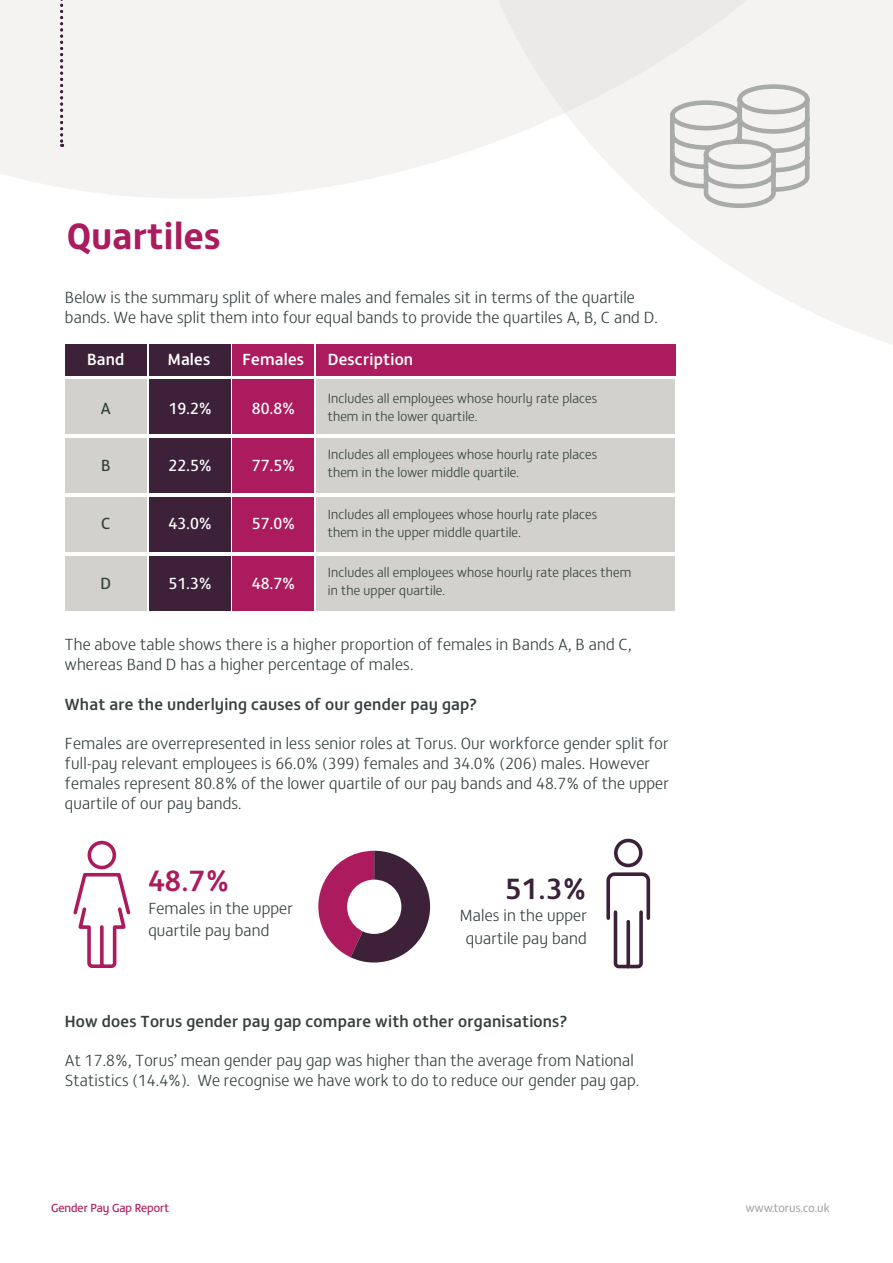
<style>
.page{position:relative;width:893px;height:1263px;background:#fff}
.page>*{position:absolute;margin:0;border:0;box-sizing:border-box;transform-origin:0 0}
.t1{font:700 37.5px "FS Matthew";color:#aa1c5d}
.t2{font:500 30px "FS Matthew";color:#ac1b5d}
.t3{font:500 30px "FS Matthew";color:#3c2139}
.t4{font:300 16.5px/19.8px "FS Matthew";letter-spacing:.01em;color:#343f3f}
.t5{font:500 16.5px "FS Matthew";letter-spacing:.01em;color:#343f3f}
.t6{font:16.5px "FS Matthew";letter-spacing:.01em;color:#fff}
.t7{font:500 16.5px "FS Matthew";letter-spacing:.01em;color:#fff}
.t8{font:16.5px "FS Matthew";color:#343f3a}
.t9{font:300 13.5px/18px "FS Matthew";letter-spacing:.01em;color:#343f3a}
.t10{font:12px "FS Matthew";color:#aa1c5d}
.t11{font:12px "FS Matthew";letter-spacing:.01em;color:#a7a9a9}
</style>
<div class="page">
<svg style="left:394px;top:274px;width:499px;height:102px"></svg>
<svg style="left:0;top:0;width:893px;height:274px;fill:#f4f3f2"></svg>
<div style="left:65px;top:344px;width:82px;height:31px;background:#3c2139"></div>
<div style="left:65px;top:379px;width:82px;height:55px;background:#d2d1cd"></div>
<div style="left:65px;top:438px;width:82px;height:55px;background:#d2d1cd"></div>
<div style="left:65px;top:497px;width:82px;height:55px;background:#d2d1cd"></div>
<div style="left:65px;top:556px;width:82px;height:55px;background:#d2d1cd"></div>
<div style="left:149px;top:379px;width:81px;height:55px;background:#3c2139"></div>
<div style="left:149px;top:438px;width:81px;height:55px;background:#3c2139"></div>
<div style="left:149px;top:497px;width:81px;height:55px;background:#3c2139"></div>
<div style="left:149px;top:556px;width:81px;height:55px;background:#3c2139"></div>
<div style="left:233px;top:379px;width:81px;height:55px;background:#ac1b5d"></div>
<div style="left:233px;top:438px;width:81px;height:55px;background:#ac1b5d"></div>
<div style="left:233px;top:497px;width:81px;height:55px;background:#ac1b5d"></div>
<div style="left:233px;top:556px;width:81px;height:55px;background:#ac1b5d"></div>
<div style="left:316px;top:379px;width:359px;height:55px;background:#d2d1cd"></div>
<div style="left:316px;top:438px;width:359px;height:55px;background:#d2d1cd"></div>
<div style="left:316px;top:497px;width:359px;height:55px;background:#d2d1cd"></div>
<div style="left:316px;top:556px;width:359px;height:55px;background:#d2d1cd"></div>
<div style="left:149px;top:344px;width:81px;height:31px;background:#3c2139"></div>
<div style="left:233px;top:344px;width:81px;height:31px;background:#ac1b5d"></div>
<div style="left:316px;top:344px;width:360px;height:31px;background:#ac1b5d"></div>
<svg style="left:73px;top:840px;width:58px;height:128px"></svg>
<svg style="left:606px;top:838px;width:45px;height:131px"></svg>
<svg style="left:318px;top:851px;width:112px;height:111px"></svg>
<div style="left:347px;top:880px;width:54px;height:54px;background:#fff;border-radius:50%"></div>
<svg style="left:668px;top:82px;width:144px;height:128px"></svg>
<svg style="left:60px;top:0;width:3px;height:147px"></svg>
<h1 class="t1" style="left:67px;top:206px;width:155px">Quartiles</h1>
<p class="t4" style="left:65px;top:286px;width:594px">Below is the summary split of where males and females sit in terms of the quartile bands. We have split them into four equal bands to provide the quartiles A, B, C and D.</p>
<p class="t7" style="left:87px;top:346px;width:39px">Band</p>
<p class="t8" style="left:101px;top:396px;width:11px">A</p>
<p class="t6" style="left:169px;top:396px;width:45px">19.2%</p>
<p class="t6" style="left:252px;top:396px;width:45px">80.8%</p>
<p class="t9" style="left:328px;top:388px;width:271px">Includes all employees whose hourly rate places them in the lower quartile.</p>
<p class="t9" style="left:328px;top:444px;width:271px">Includes all employees whose hourly rate places them in the lower middle quartile.</p>
<p class="t9" style="left:328px;top:504px;width:271px">Includes all employees whose hourly rate places them in the upper middle quartile.</p>
<p class="t9" style="left:328px;top:563px;width:305px">Includes all employees whose hourly rate places them in the upper quartile.</p>
<p class="t7" style="left:168px;top:346px;width:44px">Males</p>
<p class="t7" style="left:242px;top:346px;width:63px">Females</p>
<p class="t7" style="left:328px;top:346px;width:87px">Description</p>
<p class="t6" style="left:169px;top:453px;width:45px">22.5%</p>
<p class="t6" style="left:252px;top:453px;width:45px">77.5%</p>
<p class="t8" style="left:101px;top:453px;width:11px">B</p>
<p class="t6" style="left:169px;top:511px;width:45px">43.0%</p>
<p class="t6" style="left:252px;top:511px;width:45px">57.0%</p>
<p class="t8" style="left:101px;top:511px;width:11px">C</p>
<p class="t6" style="left:169px;top:571px;width:45px">51.3%</p>
<p class="t6" style="left:252px;top:571px;width:45px">48.7%</p>
<p class="t8" style="left:101px;top:571px;width:12px">D</p>
<p class="t4" style="left:65px;top:634px;width:568px">The above table shows there is a higher proportion of females in Bands A, B and C, whereas Band D has a higher percentage of males.</p>
<p class="t5" style="left:65px;top:691px;width:414px">What are the underlying causes of our gender pay gap?</p>
<p class="t4" style="left:65px;top:733px;width:605px">Females are overrepresented in less senior roles at Torus. Our workforce gender split for full-pay relevant employees is 66.0% (399) females and 34.0% (206) males. However females represent 80.8% of the lower quartile of our pay bands and 48.7% of the upper quartile of our pay bands.</p>
<h2 class="t2" style="left:148px;top:857px;width:83px">48.7%</h2>
<p class="t4" style="left:148px;top:895px;width:146px;line-height:22.5px">Females in the upper quartile pay band</p>
<h2 class="t3" style="left:506px;top:865px;width:83px">51.3%</h2>
<p class="t4" style="left:460px;top:903px;width:128px;line-height:22.5px;text-align:center">Males in the upper quartile pay band</p>
<p class="t5" style="left:65px;top:1008px;width:504px">How does Torus gender pay gap compare with other organisations?</p>
<p class="t4" style="left:65px;top:1049px;width:576px">At 17.8%, Torus’ mean gender pay gap was higher than the average from National<br>Statistics (14.4%). We recognise we have work to do to reduce our gender pay gap.</p>
<p class="t10" style="left:51px;top:1199px;width:120px">Gender Pay Gap Report</p>
<p class="t11" style="left:746px;top:1199px;width:85px">www.torus.co.uk</p>
</div>
